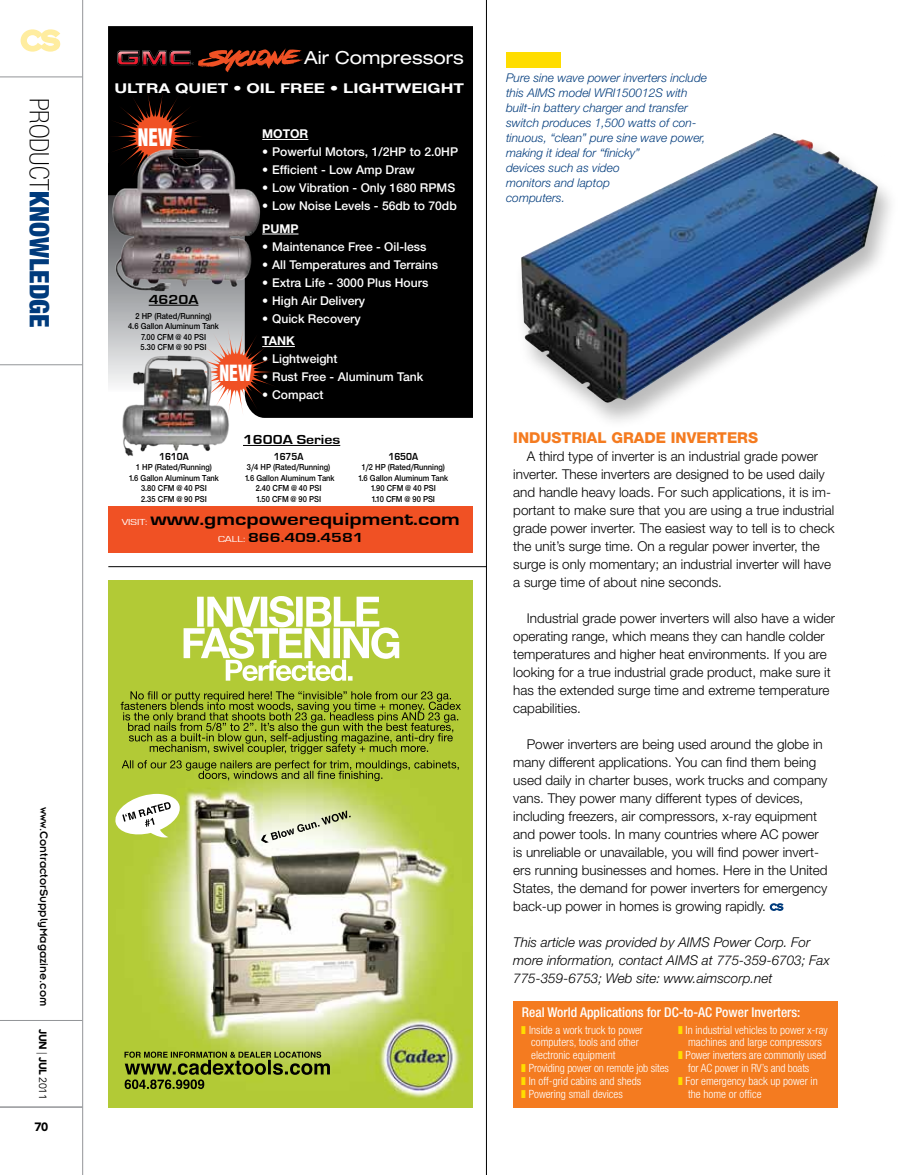
<style>
.page{position:relative;width:905px;height:1175px;background:#fff}
.page>*{position:absolute;margin:0;border:0;box-sizing:border-box;transform-origin:0 0}
.t1{font:900 condensed 27px "Helvetica Neue LT Std";color:#003b7c}
.t2{font:900 condensed 23.55px "Helvetica";color:#fff;scale:.81 1}
.t3{font:900 condensed 21.75px "Helvetica";color:#fff;scale:.81 1}
.t4{font:700 18px "Eurostile";color:#000;scale:1.28 1}
.t5{font:expanded 18px "Helvetica Neue";color:#fff}
.t6{font:800 15px "Helvetica Neue LT Std";color:#f47b20}
.t7{font:300 13.5px/18px "Helvetica Neue LT Std";color:#000}
.t8{font:italic 300 13.5px/18px "Helvetica Neue LT Std";color:#000}
.t9{font:500 condensed 13.5px "Helvetica Neue LT Std";color:#fff}
.t10{font:700 13.5px "Helvetica Neue";color:#fff;scale:1.28 1}
.t11{font:700 13.5px "Eurostile";color:#000;scale:1.28 1}
.t12{font:700 13.5px "Eurostile";color:#000;scale:1.17 1}
.t13{font:500 12.15px "Helvetica Neue";color:#fff}
.t14{font:700 12.15px "Helvetica Neue";color:#fff}
.t15{font:italic 300 12px/15px "Helvetica Neue LT Std";color:#003b7c}
.t16{font:12px "Insignia LT Std";color:#000}
.t17{font:900 12px "Avenir LT Std";color:#000}
.t18{font:300 condensed 11.4px/12.8px "Helvetica Neue LT Std";color:#fff}
.t19{font:700 10.5px "Eurostile";color:#000;scale:.9 1}
.t20{font:900 10.5px "Avenir LT Std";letter-spacing:-.03em;color:#000}
.t21{font:9px/10.5px "Helvetica Neue H65";color:#000;text-align:center;scale:.9 1}
.s1{font-weight:100;color:#000}
.s2{font-weight:300}
.s3{font-weight:400}
.s4{font-weight:400;font-size:9px;color:#fff}
</style>
<div class="page">
<hr style="left:0;top:1020px;width:82px;height:1px;background:#939598">
<hr style="left:0;top:76px;width:82px;height:1px;background:#939598">
<hr style="left:82px;top:0;width:1px;height:1174px;background:#939598">
<hr style="left:0;top:1106px;width:82px;height:1px;background:#939598">
<svg style="left:21px;top:29px;width:39px;height:23px"></svg>
<hr style="left:0;top:364px;width:82px;height:1px;background:#939598">
<svg style="left:769px;top:903px;width:14px;height:8px"></svg>
<hr style="left:108px;top:566px;width:378px;height:1px;background:#000">
<hr style="left:486px;top:0;width:1px;height:1174px;background:#000">
<svg style="left:108px;top:26px;width:364px;height:392px;background:#0d0d0e"></svg>
<div style="left:108px;top:506px;width:364px;height:47px;background:#f05124"></div>
<svg style="left:108px;top:26px;width:195px;height:157px;background:#1a0905"></svg>
<hr style="left:243px;top:445px;width:97px;height:1px;background:#000">
<hr style="left:149px;top:305px;width:49px;height:1px;background:#000">
<svg style="left:191px;top:328px;width:89px;height:87px;background:#654c45"></svg>
<hr style="left:262px;top:139px;width:46px;height:1px;background:#fff">
<hr style="left:262px;top:234px;width:36px;height:1px;background:#fff">
<hr style="left:262px;top:346px;width:33px;height:1px;background:#fff">
<img style="left:108px;top:144px;width:156px;height:154px">
<img style="left:116px;top:349px;width:119px;height:107px">
<img style="left:108px;top:581px;width:364px;height:526px">
<img style="left:113px;top:794px;width:69px;height:44px">
<img style="left:122px;top:802px;width:49px;height:25px">
<svg style="left:261px;top:834px;width:8px;height:9px"></svg>
<img style="left:270px;top:810px;width:81px;height:30px">
<img style="left:200px;top:1059px;width:112px;height:15px">
<img style="left:129px;top:1051px;width:192px;height:6px">
<img style="left:165px;top:1079px;width:39px;height:10px">
<img style="left:197px;top:596px;width:202px;height:63px">
<img style="left:147px;top:691px;width:284px;height:8px">
<img style="left:121px;top:701px;width:163px;height:9px">
<img style="left:315px;top:701px;width:140px;height:9px">
<img style="left:200px;top:712px;width:91px;height:8px">
<img style="left:311px;top:714px;width:14px;height:8px">
<img style="left:330px;top:712px;width:109px;height:8px">
<img style="left:128px;top:722px;width:158px;height:9px">
<img style="left:306px;top:722px;width:123px;height:9px">
<img style="left:181px;top:733px;width:271px;height:8px">
<img style="left:171px;top:743px;width:254px;height:10px">
<img style="left:122px;top:760px;width:172px;height:8px">
<img style="left:313px;top:760px;width:137px;height:8px">
<img style="left:251px;top:770px;width:116px;height:9px">
<img style="left:368px;top:773px;width:14px;height:8px">
<div style="left:506px;top:52px;width:54px;height:15px;background:#fd0"></div>
<div style="left:512px;top:130px;width:386px;height:298px;background:#000;opacity:.27"></div>
<img style="left:520px;top:133px;width:253px;height:262px">
<div style="left:513px;top:1001px;width:324px;height:106px;background:#f47b20"></div>
<h1 class="t1" style="left:56px;top:98px;width:232px;rotate:90deg"><span class="s1">product</span>knowledge</h1>
<p class="t16" style="left:50px;top:806px;width:201px;rotate:90deg">www.ContractorSupplyMagazine.com</p>
<p class="t20" style="left:49px;top:1029px;width:72px;rotate:90deg">jun <span class="s2">|</span> jul <span class="s3">2011</span></p>
<p class="t17" style="left:34px;top:1119px;width:15px">70</p>
<h3 class="t5" style="left:304px;top:47px;width:161px">Air Compressors</h3>
<p class="t10" style="left:114px;top:80px;width:274px">ULTRA QUIET • OIL FREE • LIGHTWEIGHT</p>
<h2 class="t2" style="left:138px;top:122px;width:45px">NEW</h2>
<p class="t12" style="left:149px;top:292px;width:44px">4620A</p>
<p class="t21" style="left:128px;top:310px;width:103px">2 HP (Rated/Running)<br>4.6 Gallon Aluminum Tank<br>7.00 CFM @ 40 PSI<br>5.30 CFM @ 90 PSI</p>
<h3 class="t3" style="left:219px;top:359px;width:42px">NEW</h3>
<p class="t14" style="left:262px;top:126px;width:48px">MOTOR</p>
<p class="t13" style="left:262px;top:145px;width:197px">• Powerful Motors, 1/2HP to 2.0HP</p>
<p class="t13" style="left:262px;top:163px;width:154px">• Efficient - Low Amp Draw</p>
<p class="t13" style="left:262px;top:181px;width:194px">• Low Vibration - Only 1680 RPMS</p>
<p class="t13" style="left:262px;top:199px;width:196px">• Low Noise Levels - 56db to 70db</p>
<p class="t14" style="left:262px;top:221px;width:38px">PUMP</p>
<p class="t13" style="left:262px;top:239px;width:166px">• Maintenance Free - Oil-less</p>
<p class="t13" style="left:262px;top:257px;width:177px">• All Temperatures and Terrains</p>
<p class="t13" style="left:262px;top:275px;width:168px">• Extra Life - 3000 Plus Hours</p>
<p class="t13" style="left:262px;top:293px;width:104px">• High Air Delivery</p>
<p class="t13" style="left:262px;top:311px;width:100px">• Quick Recovery</p>
<p class="t14" style="left:262px;top:333px;width:34px">TANK</p>
<p class="t13" style="left:262px;top:352px;width:77px">• Lightweight</p>
<p class="t13" style="left:262px;top:370px;width:163px">• Rust Free - Aluminum Tank</p>
<p class="t13" style="left:262px;top:388px;width:63px">• Compact</p>
<p class="t19" style="left:159px;top:450px;width:35px">1610A</p>
<p class="t21" style="left:129px;top:462px;width:101px">1 HP (Rated/Running)<br>1.6 Gallon Aluminum Tank<br>3.80 CFM @ 40 PSI<br>2.35 CFM @ 90 PSI</p>
<p class="t12" style="left:243px;top:432px;width:85px">1600A Series</p>
<p class="t19" style="left:274px;top:450px;width:35px">1675A</p>
<p class="t21" style="left:245px;top:462px;width:101px">3/4 HP (Rated/Running)<br>1.6 Gallon Aluminum Tank<br>2.40 CFM @ 40 PSI<br>1.50 CFM @ 90 PSI</p>
<p class="t19" style="left:388px;top:450px;width:35px">1650A</p>
<p class="t21" style="left:358px;top:462px;width:101px">1/2 HP (Rated/Running)<br>1.6 Gallon Aluminum Tank<br>1.90 CFM @ 40 PSI<br>1.10 CFM @ 90 PSI</p>
<h3 class="t4" style="left:122px;top:509px;width:266px"><span class="s4">VISIT:</span> www.gmcpowerequipment.com</h3>
<p class="t11" style="left:218px;top:530px;width:115px"><span class="s4">CALL:</span> 866.409.4581</p>
<p class="t15" style="left:506px;top:70px;width:202px">Pure sine wave power inverters include this AIMS model WRI150012S with built-in battery charger and transfer switch produces 1,500 watts of con&shy;tinuous, “clean” pure sine wave power, making it ideal for “finicky”<br>devices such as video<br>monitors and laptop<br>computers.</p>
<p class="t6" style="left:513px;top:428px;width:246px">INDUSTRIAL GRADE INVERTERS</p>
<p class="t7" style="left:513px;top:447px;width:323px;text-indent:14px">A third type of inverter is an industrial grade power inverter. These inverters are designed to be used daily and handle heavy loads. For such applications, it is im&shy;portant to make sure that you are using a true industrial grade power inverter. The easiest way to tell is to check the unit’s surge time. On a regular power inverter, the surge is only momentary; an industrial inverter will have a surge time of about nine seconds.</p>
<p class="t7" style="left:513px;top:609px;width:323px;text-indent:14px">Industrial grade power inverters will also have a wider operating range, which means they can handle colder temperatures and higher heat environments. If you are looking for a true industrial grade product, make sure it has the extended surge time and extreme temperature capabilities.</p>
<p class="t7" style="left:513px;top:734px;width:316px;text-indent:14px">Power inverters are being used around the globe in many different applications. You can find them being used daily in charter buses, work trucks and company vans. They power many different types of devices, including freezers, air compressors, x-ray equipment and power tools. In many countries where AC power is unreliable or unavailable, you will find power invert&shy;ers running businesses and homes. Here in the United States, the demand for power inverters for emergency back-up power in homes is growing rapidly.</p>
<p class="t8" style="left:513px;top:933px;width:318px">This article was provided by AIMS Power Corp. For more information, contact AIMS at 775-359-6703; Fax<br>775-359-6753; Web site: www.aimscorp.net</p>
<p class="t9" style="left:522px;top:1004px;width:280px">Real World Applications for DC-to-AC Power Inverters:</p>
<p class="t18" style="left:528px;top:1023px;width:142px">Inside a work truck to power computers, tools and other electronic equipment<br>Providing power on remote job sites<br>In off-grid cabins and sheds<br>Powering small devices</p>
<p class="t18" style="left:685px;top:1023px;width:144px">In industrial vehicles to power x-ray machines and large compressors<br>Power inverters are commonly used for AC power in RV’s and boats<br>For emergency back up power in the home or office</p>
</div>
